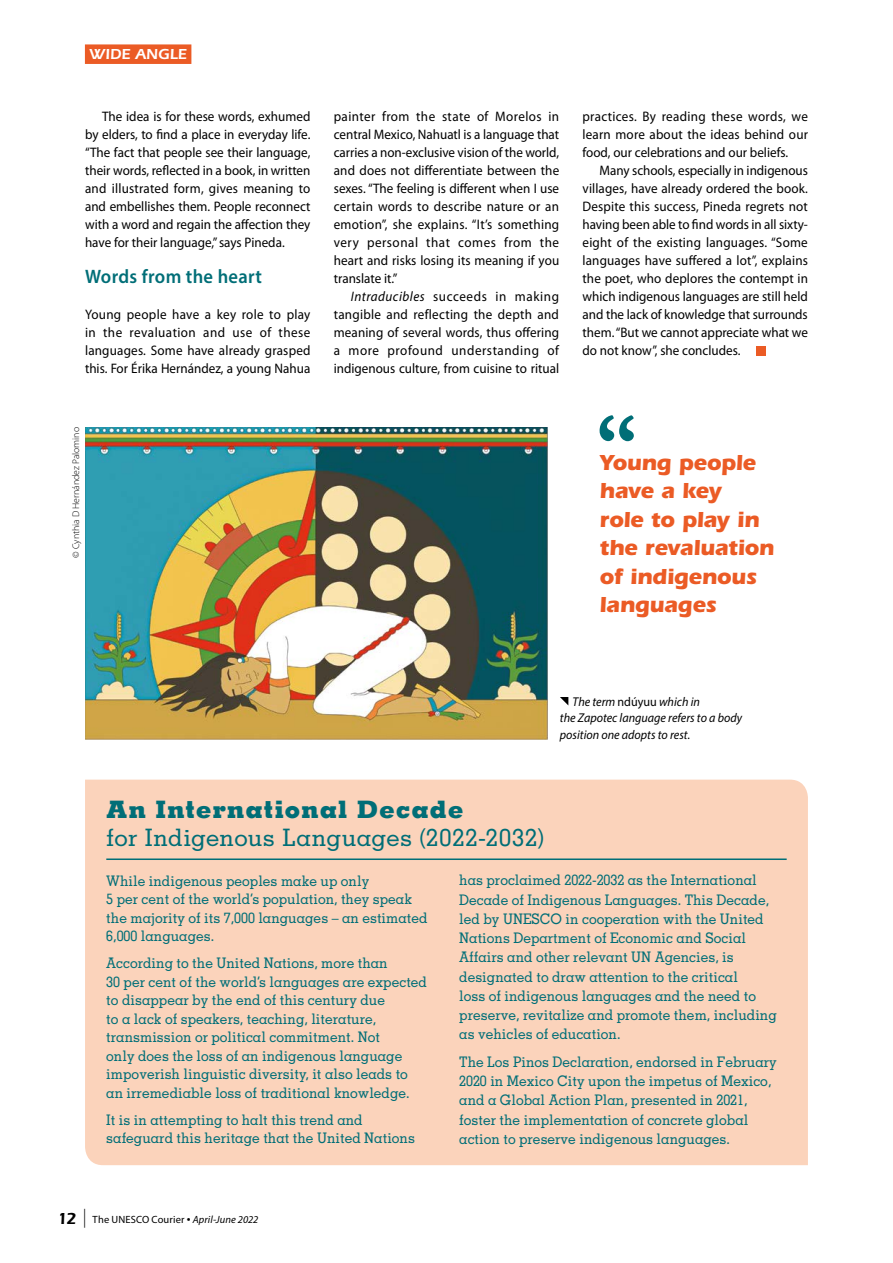
<style>
.page{position:relative;width:893px;height:1263px;background:#fff}
.page>*{position:absolute;margin:0;border:0;box-sizing:border-box;transform-origin:0 0}
.t1{font:500 24px "Memphis LT Std";letter-spacing:.015em;color:#006e77}
.t2{font:800 24px "Memphis LT Std";letter-spacing:.04em;color:#006e77}
.t3{font:700 22.5px/28.5px "ITC Eras Std";letter-spacing:-.015em;color:#eb5b25}
.t4{font:600 19.5px "Myriad Pro";letter-spacing:.015em;color:#006e77;scale:.95 1}
.t5{font:600 15px "ITC Eras Std";letter-spacing:.01em;color:#fff}
.t6{font:500 14.55px/19.2px "Memphis LT Std";color:#006e77;scale:.95 1}
.t7{font:13.8px/18px "Myriad Pro";color:#000;text-align:justify;scale:.95 1}
.t8{font:italic 12.75px/16.5px "Myriad Pro";color:#000;scale:.95 1}
.t9{font:10.5px "Myriad Pro";letter-spacing:.015em;color:#000}
.t10{font:300 9.75px "Myriad Pro";color:#000}
.s1{font-style:italic}
.s2{font-style:normal}
.s3{font-family:"ITC Eras Std";font-weight:600;font-size:16.5px}
.s4{font-size:18.9px}
.s5{font-size:13.5px}
</style>
<div class="page">
<div style="left:85px;top:780px;width:723px;height:385px;background:#fbd3bb"></div>
<img style="left:85px;top:427px;width:462px;height:313px">
<div style="left:85px;top:44px;width:106px;height:20px;background:#eb5b25"></div>
<div style="left:756px;top:346px;width:9px;height:9px;background:#eb5b25"></div>
<hr style="left:106px;top:858px;width:681px;height:2px;background:#006e77">
<svg style="left:600px;top:415px;width:34px;height:26px"></svg>
<svg style="left:560px;top:697px;width:8px;height:8px"></svg>
<p class="t5" style="left:89px;top:46px;width:99px">WIDE ANGLE</p>
<p class="t7" style="left:85px;top:107px;width:239px;text-indent:17px">The idea is for these words, exhumed by elders, to find a place in everyday life. “The fact that people see their language, their words, reflected in a book, in written and illustrated form, gives meaning to and embellishes them. People reconnect with a word and regain the affection they have for their language,” says Pineda.</p>
<h3 class="t4" style="left:85px;top:264px;width:188px">Words from the heart</h3>
<p class="t7" style="left:85px;top:305px;width:239px">Young people have a key role to play in the revaluation and use of these languages. Some have already grasped this. For Érika Hernández, a young Nahua</p>
<p class="t10" style="left:70px;top:558px;width:132px;rotate:-90deg">© Cynthia D Hernández Palomino</p>
<p class="t7" style="left:334px;top:107px;width:239px">painter from the state of Morelos in central Mexico, Nahuatl is a language that carries a non-exclusive vision of the world, and does not differentiate between the sexes. “The feeling is different when I use certain words to describe nature or an emotion”, she explains. “It’s something very personal that comes from the heart and risks losing its meaning if you translate it.”</p>
<p class="t7" style="left:334px;top:287px;width:239px;text-indent:17px"><span class="s1">Intraducibles</span> succeeds in making tangible and reflecting the depth and meaning of several words, thus offering a more profound understanding of indigenous culture, from cuisine to ritual</p>
<p class="t7" style="left:583px;top:107px;width:239px">practices. By reading these words, we learn more about the ideas behind our food, our celebrations and our beliefs.</p>
<p class="t7" style="left:583px;top:161px;width:239px;text-indent:17px">Many schools, especially in indigenous villages, have already ordered the book.<br>Despite this success, Pineda regrets not having been able to find words in all sixty&shy;eight of the existing languages. “Some languages have suffered a lot”, explains the poet, who deplores the contempt in which indigenous languages are still held and the lack of knowledge that surrounds them. “But we cannot appreciate what we do not know”, she concludes.</p>
<h2 class="t3" style="left:600px;top:448px;width:176px">Young people have a key<br>role to play in the revaluation of indigenous languages</h2>
<p class="t8" style="left:560px;top:693px;width:193px;text-indent:13px">The term <span class="s2">ndúyuu</span> which in<br>the Zapotec language refers to a body position one adopts to rest.</p>
<h1 class="t2" style="left:106px;top:794px;width:359px">An International Decade</h1>
<h1 class="t1" style="left:106px;top:822px;width:439px">for Indigenous Languages (2022-2032)</h1>
<p class="t6" style="left:106px;top:871px;width:340px;line-height:18.5px">While indigenous peoples make up only<br>5 per cent of the world’s population, they speak the majority of its 7,000 languages – an estimated 6,000 languages.</p>
<p class="t6" style="left:106px;top:954px;width:339px;line-height:18.5px">According to the United Nations, more than<br>30 per cent of the world’s languages are expected to disappear by the end of this century due<br>to a lack of speakers, teaching, literature, transmission or political commitment. Not<br>only does the loss of an indigenous language impoverish linguistic diversity, it also leads to an irremediable loss of traditional knowledge.</p>
<p class="t6" style="left:106px;top:1110px;width:326px;line-height:18.5px">It is in attempting to halt this trend and safeguard this heritage that the United Nations</p>
<p class="t6" style="left:459px;top:871px;width:336px">has proclaimed 2022-2032 as the International Decade of Indigenous Languages. This Decade, led by UNESCO in cooperation with the United Nations Department of Economic and Social Affairs and other relevant UN Agencies, is designated to draw attention to the critical<br>loss of indigenous languages and the need to preserve, revitalize and promote them, including as vehicles of education.</p>
<p class="t6" style="left:459px;top:1052px;width:336px">The Los Pinos Declaration, endorsed in February 2020 in Mexico City upon the impetus of Mexico, and a Global Action Plan, presented in 2021, foster the implementation of concrete global action to preserve indigenous languages.</p>
<p class="t9" style="left:57px;top:1212px;width:203px"><span class="s3">12</span> <span class="s4">|</span> The UNESCO Courier <span class="s5">•</span> <span class="s1">April-June 2022</span></p>
</div>
